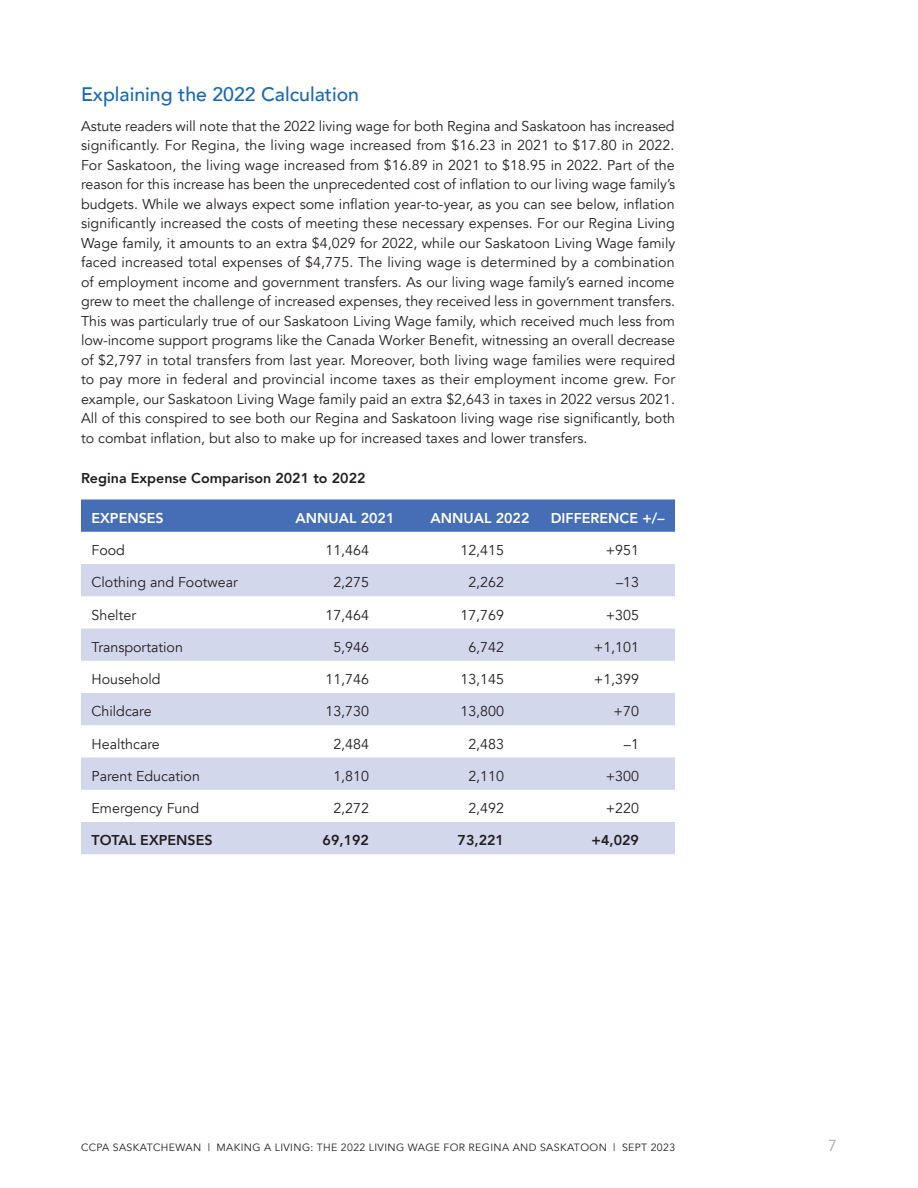
<style>
.page{position:relative;width:918px;height:1188px;background:#fff}
.page>*{position:absolute;margin:0;border:0;box-sizing:border-box;transform-origin:0 0}
.subhead{font:500 19.5px "Avenir";color:#1768b4}
.t1{font:15.75px "Avenir";color:#a8a9ad}
.text{font:14.25px/19.5px "Avenir";color:#231f20;text-align:justify}
.table_text{font:14.25px "Avenir";color:#231f20}
.table_text-2{font:800 14.25px "Avenir";color:#fff}
.table_head{font:800 14.25px "Avenir";color:#231f20}
.table_text-3{font:800 14.25px "Avenir";color:#231f20}
.t2{font:10.5px "Avenir";letter-spacing:.035em;color:#231f20}
</style>
<div class="page">
<div style="left:81px;top:500px;width:594px;height:32px;background:#456eb6"></div>
<svg style="left:81px;top:564px;width:594px;height:290px;fill:#d2d7ec"></svg>
<p class="subhead" style="left:81px;top:77px;width:280px">Explaining the 2022 Calculation</p>
<p class="text" style="left:81px;top:116px;width:596px">Astute readers will note that the 2022 living wage for both Regina and Saskatoon has increased significantly. For Regina, the living wage increased from $16.23 in 2021 to $17.80 in 2022.<br>For Saskatoon, the living wage increased from $16.89 in 2021 to $18.95 in 2022. Part of the reason for this increase has been the unprecedented cost of inflation to our living wage family’s budgets. While we always expect some inflation year-to-year, as you can see below, inflation significantly increased the costs of meeting these necessary expenses. For our Regina Living Wage family, it amounts to an extra $4,029 for 2022, while our Saskatoon Living Wage family faced increased total expenses of $4,775. The living wage is determined by a combination of employment income and government transfers. As our living wage family’s earned income grew to meet the challenge of increased expenses, they received less in government transfers.<br>This was particularly true of our Saskatoon Living Wage family, which received much less from low-income support programs like the Canada Worker Benefit, witnessing an overall decrease of $2,797 in total transfers from last year. Moreover, both living wage families were required to pay more in federal and provincial income taxes as their employment income grew. For example, our Saskatoon Living Wage family paid an extra $2,643 in taxes in 2022 versus 2021.<br>All of this conspired to see both our Regina and Saskatoon living wage rise significantly, both to combat inflation, but also to make up for increased taxes and lower transfers.</p>
<p class="table_head" style="left:81px;top:467px;width:286px">Regina Expense Comparison 2021 to 2022</p>
<p class="table_text-2" style="left:92px;top:507px;width:74px">EXPENSES</p>
<p class="table_text-2" style="left:296px;top:507px;width:100px">ANNUAL 2021</p>
<p class="table_text-2" style="left:431px;top:507px;width:100px">ANNUAL 2022</p>
<p class="table_text-2" style="left:551px;top:507px;width:115px">DIFFERENCE +/–</p>
<p class="table_text" style="left:92px;top:542px;width:35px">Food</p>
<p class="table_text" style="left:325px;top:542px;width:45px">11,464</p>
<p class="table_text" style="left:460px;top:542px;width:45px">12,415</p>
<p class="table_text" style="left:606px;top:542px;width:35px">+951</p>
<p class="table_text" style="left:92px;top:574px;width:148px">Clothing and Footwear</p>
<p class="table_text" style="left:333px;top:574px;width:37px">2,275</p>
<p class="table_text" style="left:468px;top:574px;width:37px">2,262</p>
<p class="table_text" style="left:616px;top:574px;width:24px">–13</p>
<p class="table_text" style="left:92px;top:606px;width:46px">Shelter</p>
<p class="table_text" style="left:325px;top:606px;width:45px">17,464</p>
<p class="table_text" style="left:460px;top:606px;width:45px">17,769</p>
<p class="table_text" style="left:606px;top:606px;width:35px">+305</p>
<p class="table_text" style="left:92px;top:638px;width:93px">Transportation</p>
<p class="table_text" style="left:333px;top:638px;width:37px">5,946</p>
<p class="table_text" style="left:468px;top:638px;width:37px">6,742</p>
<p class="table_text" style="left:594px;top:638px;width:47px">+1,101</p>
<p class="table_text" style="left:92px;top:671px;width:71px">Household</p>
<p class="table_text" style="left:325px;top:671px;width:45px">11,746</p>
<p class="table_text" style="left:460px;top:671px;width:45px">13,145</p>
<p class="table_text" style="left:594px;top:671px;width:47px">+1,399</p>
<p class="table_text" style="left:92px;top:703px;width:62px">Childcare</p>
<p class="table_text" style="left:325px;top:703px;width:45px">13,730</p>
<p class="table_text" style="left:460px;top:703px;width:45px">13,800</p>
<p class="table_text" style="left:614px;top:703px;width:27px">+70</p>
<p class="table_text" style="left:92px;top:735px;width:70px">Healthcare</p>
<p class="table_text" style="left:333px;top:735px;width:37px">2,484</p>
<p class="table_text" style="left:468px;top:735px;width:37px">2,483</p>
<p class="table_text" style="left:624px;top:735px;width:17px">–1</p>
<p class="table_text" style="left:92px;top:767px;width:110px">Parent Education</p>
<p class="table_text" style="left:333px;top:767px;width:37px">1,810</p>
<p class="table_text" style="left:468px;top:767px;width:37px">2,110</p>
<p class="table_text" style="left:606px;top:767px;width:35px">+300</p>
<p class="table_text" style="left:92px;top:800px;width:109px">Emergency Fund</p>
<p class="table_text" style="left:333px;top:800px;width:37px">2,272</p>
<p class="table_text" style="left:468px;top:800px;width:37px">2,492</p>
<p class="table_text" style="left:606px;top:800px;width:35px">+220</p>
<p class="table_text-3" style="left:92px;top:829px;width:123px">TOTAL EXPENSES</p>
<p class="table_text-3" style="left:323px;top:829px;width:48px">69,192</p>
<p class="table_text-3" style="left:458px;top:829px;width:48px">73,221</p>
<p class="table_text-3" style="left:592px;top:829px;width:49px">+4,029</p>
<p class="t2" style="left:81px;top:1141px;width:596px">CCPA SASKATCHEWAN | MAKING A LIVING: THE 2022 LIVING WAGE FOR REGINA AND SASKATOON | SEPT 2023</p>
<p class="t1" style="left:828px;top:1136px;width:10px">7</p>
</div>
